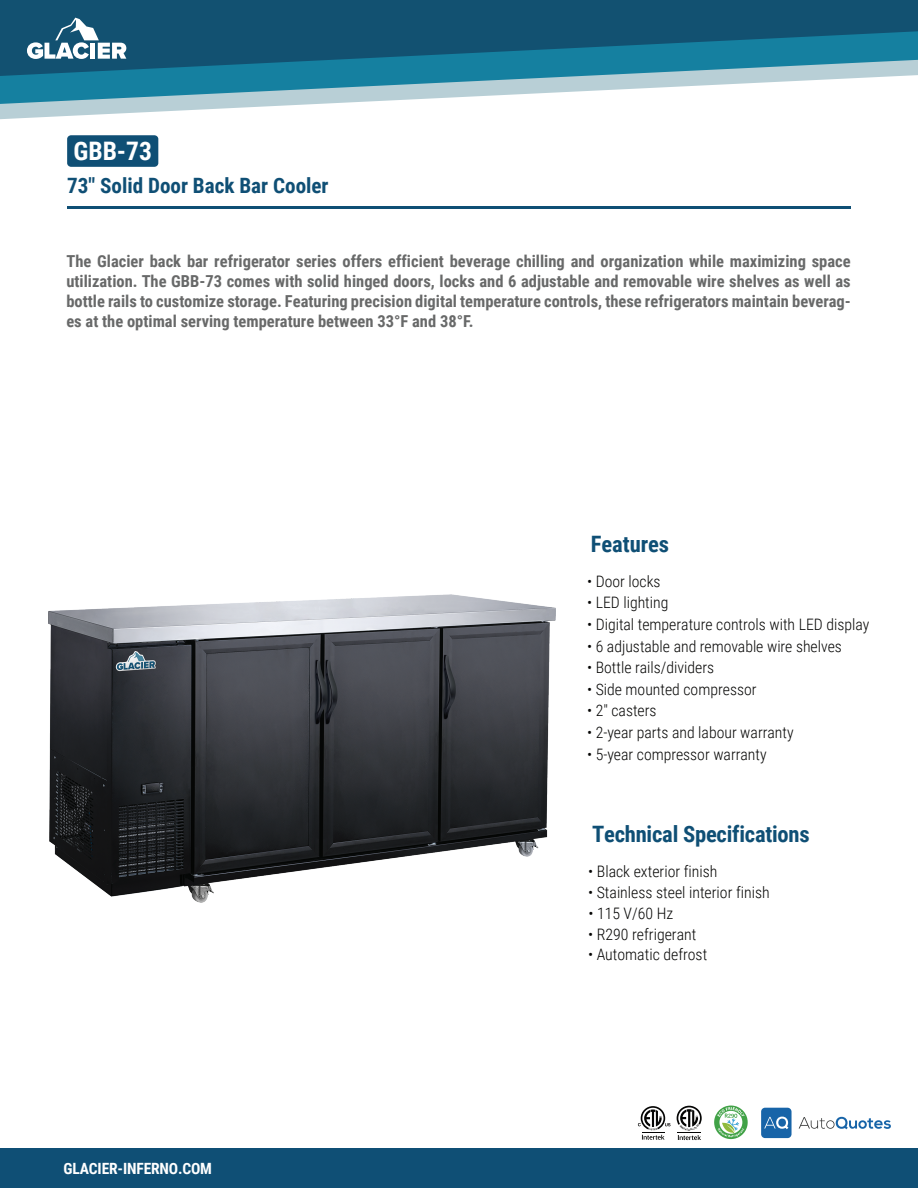
<style>
.page{position:relative;width:918px;height:1188px;background:#fff}
.page>*{position:absolute;margin:0;border:0;box-sizing:border-box;transform-origin:0 0}
.t1{font:700 25.5px "Roboto Condensed";color:#fff}
.t2{font:700 22.65px "Roboto Condensed";letter-spacing:-.01em;color:#0f4f75}
.t3{font:700 21.15px "Roboto Condensed";color:#0f4f75}
.t4{font:700 16.5px/19.8px "Roboto Condensed";color:#686969;text-align:justify}
.t5{font:300 15.75px "Roboto Condensed";color:#050504}
.t6{font:700 15.45px "Roboto Condensed";letter-spacing:-.01em;color:#fff}
</style>
<div class="page">
<div style="left:0;top:1148px;width:918px;height:40px;background:#0f4f75"></div>
<svg style="left:0;top:104px;width:314px;height:15px"></svg>
<svg style="left:0;top:76px;width:897px;height:28px"></svg>
<svg style="left:0;top:0;width:918px;height:76px;background:#196281"></svg>
<svg style="left:27px;top:18px;width:99px;height:41px"></svg>
<svg style="left:638px;top:1106px;width:33px;height:34px"></svg>
<svg style="left:799px;top:1117px;width:92px;height:12px"></svg>
<svg style="left:761px;top:1108px;width:31px;height:30px"></svg>
<div style="left:778px;top:1119px;width:8px;height:8px;background:#1764a8;border-radius:50%"></div>
<svg style="left:714px;top:1106px;width:34px;height:33px"></svg>
<hr style="left:67px;top:207px;width:784px;height:2px;background:#0f4f75">
<div style="left:67px;top:135px;width:91px;height:32px;background:#0f4f75;border-radius:4px"></div>
<img style="left:49px;top:595px;width:507px;height:308px">
<svg style="left:677px;top:1106px;width:25px;height:34px"></svg>
<h1 class="t1" style="left:73px;top:133px;width:80px">GBB-73</h1>
<p class="t3" style="left:67px;top:171px;width:263px">73" Solid Door Back Bar Cooler</p>
<p class="t4" style="left:66px;top:251px;width:786px">The Glacier back bar refrigerator series offers efficient beverage chilling and organization while maximizing space utilization. The GBB-73 comes with solid hinged doors, locks and 6 adjustable and removable wire shelves as well as bottle rails to customize storage. Featuring precision digital temperature controls, these refrigerators maintain beverag&shy;es at the optimal serving temperature between 33°F and 38°F.</p>
<h2 class="t2" style="left:591px;top:528px;width:80px">Features</h2>
<p class="t5" style="left:587px;top:570px;width:75px">• Door locks</p>
<p class="t5" style="left:587px;top:592px;width:83px">• LED lighting</p>
<p class="t5" style="left:587px;top:613px;width:284px">• Digital temperature controls with LED display</p>
<p class="t5" style="left:587px;top:635px;width:256px">• 6 adjustable and removable wire shelves</p>
<p class="t5" style="left:587px;top:656px;width:129px">• Bottle rails/dividers</p>
<p class="t5" style="left:587px;top:700px;width:71px">• 2″ casters</p>
<p class="t5" style="left:587px;top:721px;width:208px">• 2-year parts and labour warranty</p>
<p class="t5" style="left:587px;top:743px;width:181px">• 5-year compressor warranty</p>
<p class="t5" style="left:587px;top:678px;width:171px">• Side mounted compressor</p>
<h2 class="t2" style="left:592px;top:818px;width:219px">Technical Specifications</h2>
<p class="t6" style="left:64px;top:1157px;width:150px">GLACIER-INFERNO.COM</p>
<p class="t5" style="left:588px;top:861px;width:131px">• Black exterior finish</p>
<p class="t5" style="left:588px;top:881px;width:183px">• Stainless steel interior finish</p>
<p class="t5" style="left:588px;top:923px;width:110px">• R290 refrigerant</p>
<p class="t5" style="left:588px;top:944px;width:121px">• Automatic defrost</p>
<p class="t5" style="left:588px;top:902px;width:86px">• 115 V/60 Hz</p>
</div>
